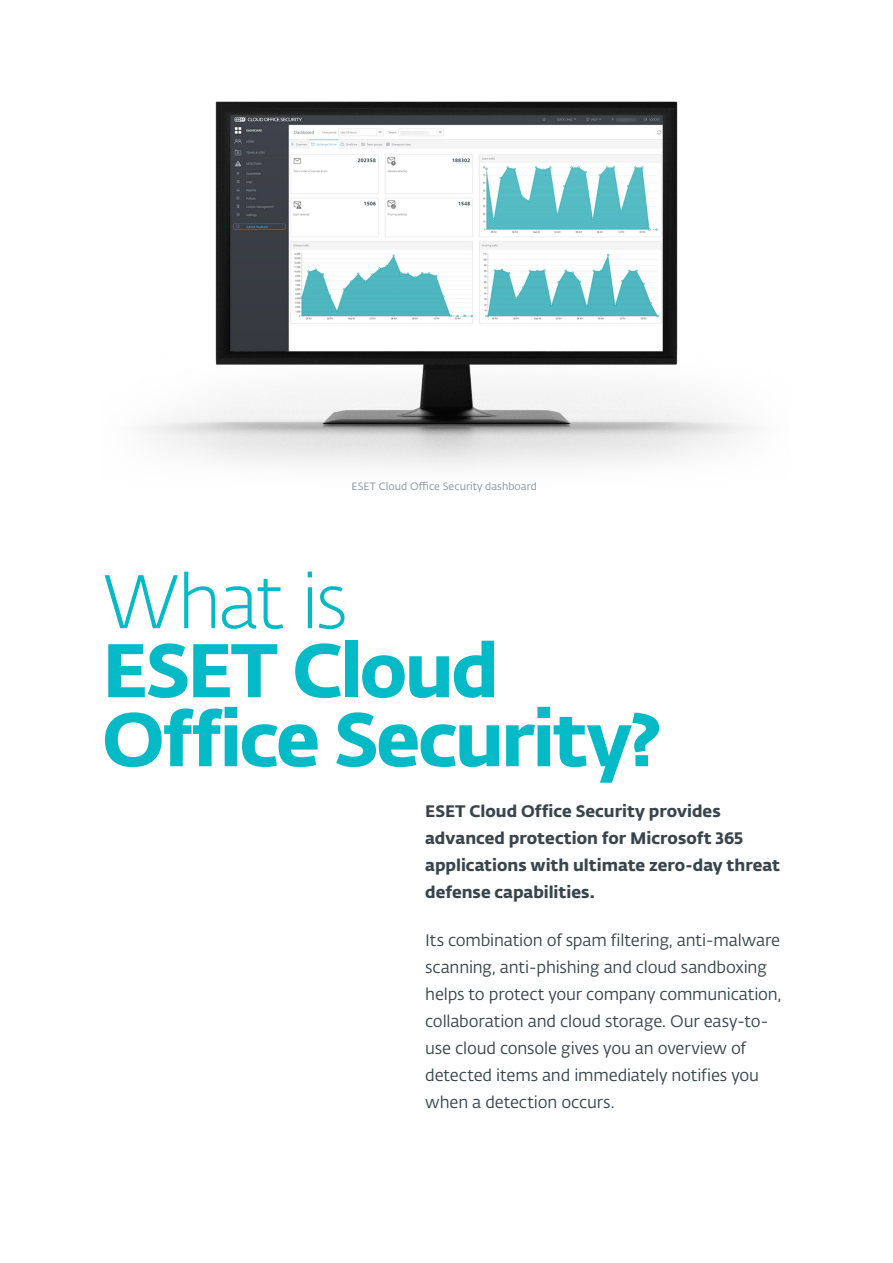
<style>
.page{position:relative;width:893px;height:1263px;background:#fff}
.page>*{position:absolute;margin:0;border:0;box-sizing:border-box;transform-origin:0 0}
.Headline_1{font:75px/69px "Fedra Sans Alt Pro Bold LF";letter-spacing:-.035em;color:#03bac6}
.t1{font:16.5px/27px "Fedra Sans Alt Pro Book LF";letter-spacing:-.01em;color:#38454d}
.t2{font:16.5px/27px "Fedra Sans Alt Pro Bold LF";color:#38454d}
.t3{font:10.5px "Fedra Sans Alt Pro Book LF";letter-spacing:.005em;color:#879196}
.s1{font-family:"Fedra Sans Alt Pro Light LF"}
</style>
<div class="page">
<img style="left:145px;top:101px;width:608px;height:367px">
<p class="t3" style="left:352px;top:479px;width:187px">ESET Cloud Office Security dashboard</p>
<p class="Headline_1" style="left:102px;top:561px;width:561px"><span class="s1">What is<br></span>ESET Cloud<br>Office Security?</p>
<p class="t2" style="left:425px;top:796px;width:356px">ESET Cloud Office Security provides advanced protection for Microsoft 365 applications with ultimate zero-day threat defense capabilities.</p>
<p class="t1" style="left:425px;top:926px;width:358px">Its combination of spam filtering, anti‑malware scanning, anti‑phishing and cloud sandboxing helps to protect your company communication, collaboration and cloud storage. Our easy-to&shy;use cloud console gives you an overview of detected items and immediately notifies you when a detection occurs.</p>
</div>
